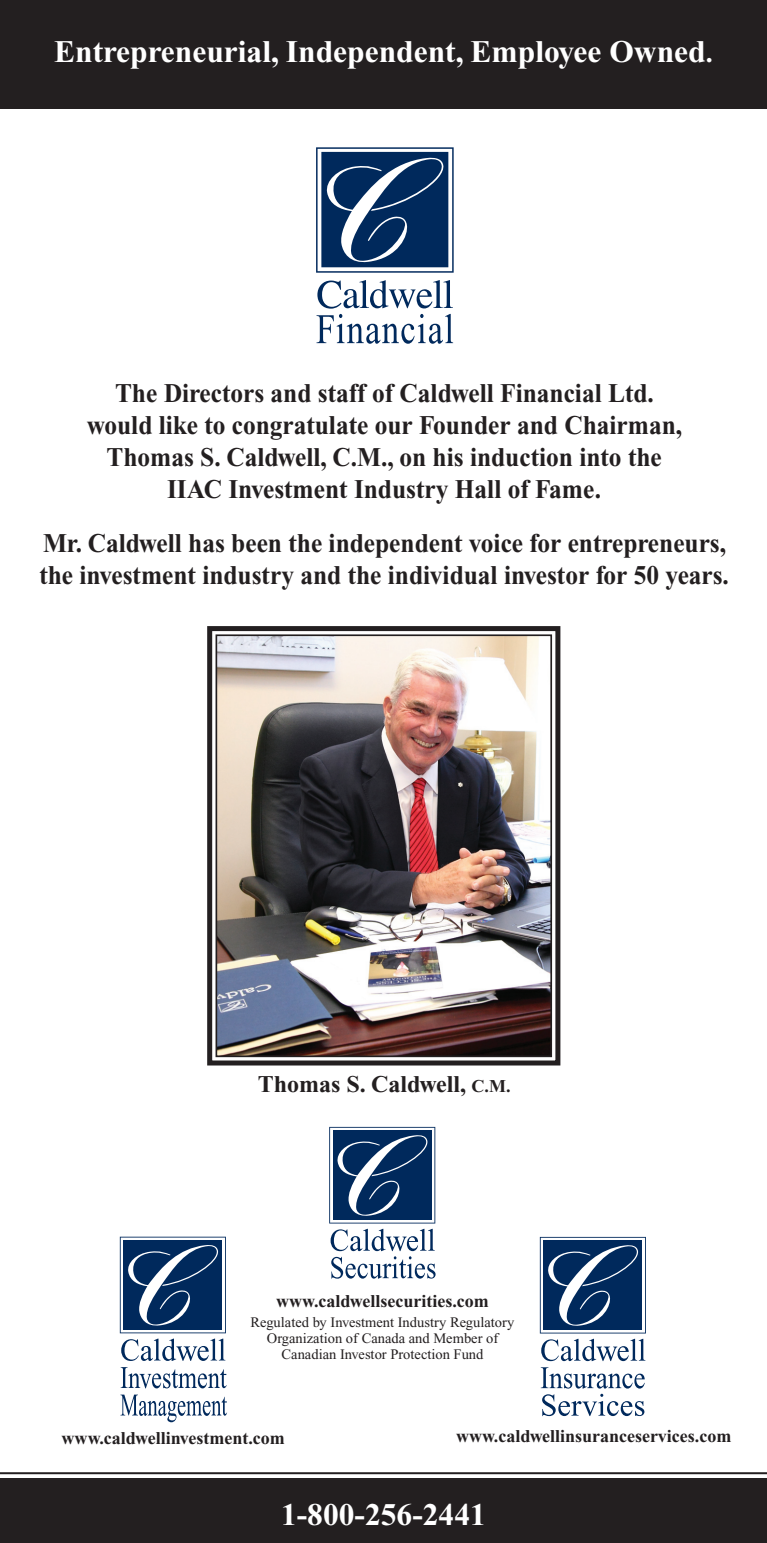
<style>
.page{position:relative;width:767px;height:1543px;background:#fff}
.page>*{position:absolute;margin:0;border:0;box-sizing:border-box;transform-origin:0 0}
.t1{font:700 31.6px "Times New Roman";color:#fff}
.t2{font:700 27px/32px "Times New Roman";color:#231f20;text-align:center;scale:.94 1}
.t3{font:700 24px "Times New Roman";color:#231f20}
.t4{font:700 18px "Times New Roman";color:#231f20}
.t5{font:14.4px/16px "Times New Roman";color:#231f20;text-align:center}
.s1{font-size:28px}
.s2{font-size:18px}
</style>
<div class="page">
<svg style="left:316px;top:147px;width:137px;height:126px"></svg>
<svg style="left:317px;top:280px;width:135px;height:28px"></svg>
<svg style="left:316px;top:314px;width:137px;height:30px"></svg>
<img style="left:218px;top:637px;width:330px;height:417px">
<div style="left:207px;top:626px;width:353px;height:439px;border:5px solid #231f20"></div>
<div style="left:215px;top:634px;width:336px;height:423px;border:2px solid #231f20"></div>
<div style="left:0;top:1478px;width:766px;height:64px;background:#231f20"></div>
<svg style="left:121px;top:1367px;width:105px;height:21px"></svg>
<svg style="left:120px;top:1394px;width:107px;height:28px"></svg>
<svg style="left:120px;top:1236px;width:106px;height:124px"></svg>
<svg style="left:329px;top:1126px;width:106px;height:152px"></svg>
<hr style="left:0;top:1472px;width:766px;height:2px;background:#231f20">
<div style="left:0;top:0;width:766px;height:108px;background:#231f20"></div>
<svg style="left:540px;top:1367px;width:104px;height:48px"></svg>
<svg style="left:539px;top:1236px;width:106px;height:124px"></svg>
<p class="t1" style="left:54px;top:41px;width:659px">Entrepreneurial, Independent, Employee Owned<span class="s1">.</span></p>
<p class="t2" style="left:87px;top:380px;width:634px">The Directors and staff of Caldwell Financial Ltd. would like to congratulate our Founder and Chairman, Thomas S. Caldwell, C.M., on his induction into the IIAC Investment Industry Hall of Fame.</p>
<p class="t2" style="left:39px;top:529px;width:734px;text-align:left">Mr. Caldwell has been the independent voice for entrepreneurs, the investment industry and the individual investor for 50 years.</p>
<p class="t3" style="left:257px;top:1076px;width:254px">Thomas S. Caldwell, <span class="s2">C.M.</span></p>
<p class="t4" style="left:276px;top:1294px;width:214px">www.caldwellsecurities.com</p>
<p class="t5" style="left:250px;top:1315px;width:265px">Regulated by Investment Industry Regulatory<br>Organization of Canada and Member of<br>Canadian Investor Protection Fund</p>
<p class="t4" style="left:62px;top:1431px;width:224px">www.caldwellinvestment.com</p>
<p class="t4" style="left:456px;top:1429px;width:277px">www.caldwellinsuranceservices.com</p>
<p class="t1" style="left:281px;top:1502px;width:206px">1-800-256-2441</p>
</div>
